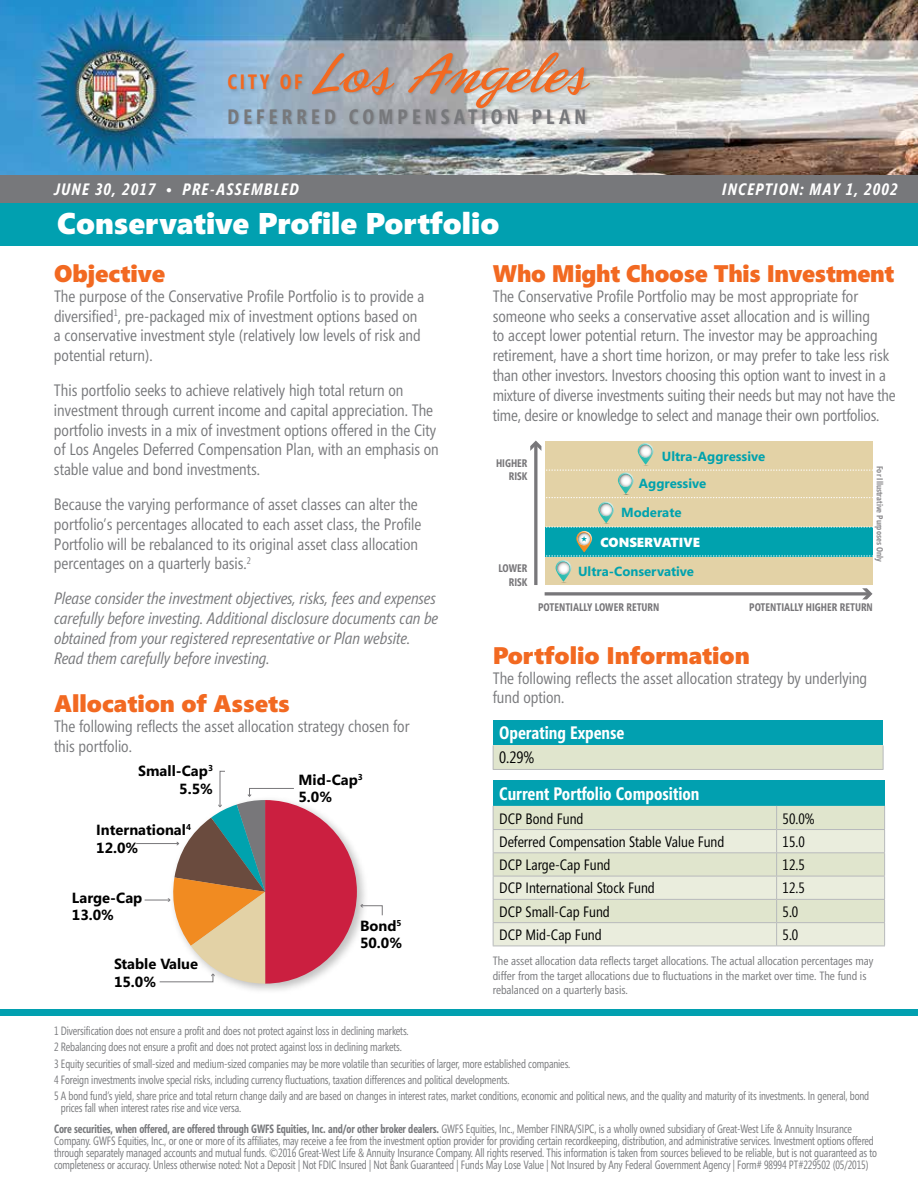
<style>
.page{position:relative;width:918px;height:1188px;background:#fff}
.page>*{position:absolute;margin:0;border:0;box-sizing:border-box;transform-origin:0 0}
.t1{font:57.9px "Phoenix Script FLF";color:#f26921}
.t2{font:900 30px "Segoe";color:#fff}
.t3{font:900 24px "Segoe";color:#f26921}
.t4{font:700 20.7px "Segoe Condensed";letter-spacing:.2em;color:#77787b}
.t5{font:700 20.7px "Segoe Condensed";letter-spacing:.125em;color:#f26921}
.t6{font:700 18px "Segoe Condensed";color:#fff}
.t7{font:16.5px/19.8px "Segoe Condensed";color:#77787b}
.t8{font:italic 16.5px/19.8px "Segoe Condensed";color:#77787b}
.t9{font:italic 700 16.5px "Segoe Condensed";letter-spacing:.075em;color:#fff}
.t10{font:16.5px "Segoe Condensed";color:#000}
.t11{font:15px "Segoe Condensed";color:#000}
.t12{font:700 14.7px/17.7px "Segoe";color:#000}
.t13{font:700 13.2px "Segoe";color:#00a2ae}
.t14{font:900 13.2px "Segoe";color:#fff}
.t15{font:12px/16.4px "Segoe Condensed";letter-spacing:-.01em;color:#77787b;scale:.9 1}
.t16{font:12px/14.4px "Segoe Condensed";letter-spacing:-.01em;color:#77787b}
.t17{font:700 10.95px/13.2px "Segoe Condensed";color:#78777a;text-align:right}
.t18{font:700 8.85px "Segoe Condensed";color:#78777a}
.s1{font-weight:700}
</style>
<div class="page">
<img style="left:0;top:0;width:918px;height:176px">
<div style="left:228px;top:74px;width:77px;height:19px;background:#000;opacity:.15"></div>
<div style="left:311px;top:52px;width:282px;height:59px;background:#000;opacity:.15"></div>
<div style="left:228px;top:108px;width:360px;height:19px;background:#000;opacity:.15"></div>
<div style="left:0;top:1009px;width:918px;height:6px;background:#01a0b0"></div>
<div style="left:0;top:203px;width:918px;height:42px;background:#01a0b0"></div>
<div style="left:0;top:176px;width:918px;height:27px;background:#77787b"></div>
<div style="left:493px;top:720px;width:390px;height:25px;background:#01a0b0"></div>
<div style="left:493px;top:745px;width:390px;height:24px;background:#e0e5cd"></div>
<svg style="left:493px;top:745px;width:1px;height:24px"></svg>
<svg style="left:883px;top:745px;width:1px;height:24px"></svg>
<hr style="left:493px;top:769px;width:391px;height:1px;background:#b7b9bb">
<div style="left:493px;top:780px;width:392px;height:26px;background:#01a0b0"></div>
<div style="left:494px;top:806px;width:390px;height:23px;background:#e0e5cd"></div>
<svg style="left:494px;top:830px;width:390px;height:116px;background:#e5e9d6"></svg>
<hr style="left:493px;top:876px;width:284px;height:1px;background:#b7b9bb">
<hr style="left:777px;top:876px;width:108px;height:1px;background:#b7b9bb">
<hr style="left:493px;top:899px;width:284px;height:1px;background:#b7b9bb">
<hr style="left:777px;top:899px;width:108px;height:1px;background:#b7b9bb">
<hr style="left:493px;top:922px;width:284px;height:1px;background:#b7b9bb">
<hr style="left:777px;top:922px;width:108px;height:1px;background:#b7b9bb">
<hr style="left:493px;top:946px;width:284px;height:1px;background:#b7b9bb">
<hr style="left:777px;top:946px;width:108px;height:1px;background:#b7b9bb">
<hr style="left:493px;top:829px;width:284px;height:1px;background:#b7b9bb">
<svg style="left:493px;top:806px;width:1px;height:140px"></svg>
<hr style="left:777px;top:829px;width:108px;height:1px;background:#b7b9bb">
<svg style="left:776px;top:806px;width:1px;height:140px"></svg>
<svg style="left:884px;top:806px;width:1px;height:140px"></svg>
<hr style="left:493px;top:852px;width:284px;height:1px;background:#b7b9bb">
<hr style="left:777px;top:852px;width:108px;height:1px;background:#b7b9bb">
<hr style="left:136px;top:843px;width:42px;height:1px;background:#78777a">
<svg style="left:145px;top:770px;width:238px;height:214px"></svg>
<svg style="left:530px;top:441px;width:343px;height:158px;background:#bacbb0"></svg>
<h1 class="t1" style="left:309px;top:44px;width:280px">Los Angeles</h1>
<h3 class="t4" style="left:227px;top:105px;width:361px">DEFERRED COMPENSATION PLAN</h3>
<h3 class="t5" style="left:227px;top:70px;width:77px">CITY OF</h3>
<h3 class="t9" style="left:54px;top:179px;width:246px">JUNE 30, 2017 • PRE-ASSEMBLED</h3>
<h3 class="t9" style="left:722px;top:179px;width:177px">INCEPTION: MAY 1, 2002</h3>
<h2 class="t2" style="left:57px;top:206px;width:444px">Conservative Profile Portfolio</h2>
<h3 class="t3" style="left:54px;top:260px;width:113px">Objective</h3>
<h3 class="t7" style="left:54px;top:286px;width:372px">The purpose of the Conservative Profile Portfolio is to provide a diversified<sup>1</sup>, pre-packaged mix of investment options based on a conservative investment style (relatively low levels of risk and potential return).</h3>
<p class="t7" style="left:54px;top:380px;width:386px">This portfolio seeks to achieve relatively high total return on investment through current income and capital appreciation. The portfolio invests in a mix of investment options offered in the City of Los Angeles Deferred Compensation Plan, with an emphasis on stable value and bond investments.</p>
<h3 class="t7" style="left:54px;top:494px;width:369px">Because the varying performance of asset classes can alter the portfolio’s percentages allocated to each asset class, the Profile Portfolio will be rebalanced to its original asset class allocation percentages on a quarterly basis.<sup>2</sup></h3>
<p class="t8" style="left:54px;top:589px;width:386px">Please consider the investment objectives, risks, fees and expenses carefully before investing. Additional disclosure documents can be obtained from your registered representative or Plan website.<br>Read them carefully before investing.</p>
<h3 class="t3" style="left:54px;top:690px;width:237px">Allocation of Assets</h3>
<h3 class="t7" style="left:54px;top:716px;width:357px">The following reflects the asset allocation strategy chosen for this portfolio.</h3>
<h3 class="t3" style="left:493px;top:260px;width:403px">Who Might Choose This Investment</h3>
<p class="t7" style="left:493px;top:286px;width:404px">The Conservative Profile Portfolio may be most appropriate for someone who seeks a conservative asset allocation and is willing<br>to accept lower potential return. The investor may be approaching retirement, have a short time horizon, or may prefer to take less risk than other investors. Investors choosing this option want to invest in a mixture of diverse investments suiting their needs but may not have the time, desire or knowledge to select and manage their own portfolios.</p>
<p class="t13" style="left:662px;top:447px;width:105px">Ultra-Aggressive</p>
<p class="t17" style="left:496px;top:457px;width:33px">HIGHER</p>
<p class="t18" style="left:885px;top:466px;width:97px;rotate:90deg">For Illustrative Purposes Only</p>
<p class="t17" style="left:509px;top:470px;width:20px">RISK</p>
<p class="t13" style="left:639px;top:474px;width:69px">Aggressive</p>
<p class="t13" style="left:621px;top:503px;width:62px">Moderate</p>
<p class="t14" style="left:601px;top:535px;width:101px">CONSERVATIVE</p>
<p class="t17" style="left:498px;top:562px;width:31px">LOWER<br>RISK</p>
<p class="t13" style="left:578px;top:562px;width:118px">Ultra-Conservative</p>
<p class="t17" style="left:538px;top:600px;width:123px">POTENTIALLY LOWER RETURN</p>
<p class="t17" style="left:749px;top:600px;width:125px">POTENTIALLY HIGHER RETURN</p>
<h3 class="t3" style="left:493px;top:641px;width:259px">Portfolio Information</h3>
<h3 class="t7" style="left:493px;top:668px;width:376px">The following reflects the asset allocation strategy by underlying fund option.</h3>
<h3 class="t6" style="left:499px;top:723px;width:127px">Operating Expense</h3>
<h3 class="t10" style="left:499px;top:748px;width:37px">0.29%</h3>
<h3 class="t6" style="left:499px;top:783px;width:202px">Current Portfolio Composition</h3>
<p class="t11" style="left:499px;top:810px;width:86px">DCP Bond Fund</p>
<p class="t11" style="left:783px;top:810px;width:34px">50.0%</p>
<p class="t11" style="left:499px;top:833px;width:227px">Deferred Compensation Stable Value Fund</p>
<p class="t11" style="left:783px;top:833px;width:24px">15.0</p>
<p class="t11" style="left:499px;top:856px;width:113px">DCP Large-Cap Fund</p>
<p class="t11" style="left:783px;top:856px;width:24px">12.5</p>
<p class="t11" style="left:499px;top:879px;width:157px">DCP International Stock Fund</p>
<p class="t11" style="left:783px;top:879px;width:24px">12.5</p>
<p class="t11" style="left:499px;top:903px;width:112px">DCP Small-Cap Fund</p>
<p class="t11" style="left:783px;top:903px;width:17px">5.0</p>
<p class="t11" style="left:499px;top:926px;width:104px">DCP Mid-Cap Fund</p>
<p class="t11" style="left:783px;top:926px;width:17px">5.0</p>
<p class="t16" style="left:493px;top:954px;width:382px">The asset allocation data reflects target allocations. The actual allocation percentages may differ from the target allocations due to fluctuations in the market over time. The fund is rebalanced on a quarterly basis.</p>
<p class="t12" style="left:138px;top:761px;width:76px;text-align:right">Small-Cap<sup>3<br></sup>5.5%</p>
<p class="t12" style="left:96px;top:820px;width:96px">International<sup>4<br></sup>12.0%</p>
<p class="t12" style="left:72px;top:888px;width:72px">Large-Cap<br>13.0%</p>
<p class="t12" style="left:114px;top:955px;width:86px">Stable Value<br>15.0%</p>
<p class="t12" style="left:298px;top:770px;width:66px">Mid-Cap<sup>3<br></sup>5.0%</p>
<p class="t12" style="left:360px;top:916px;width:44px">Bond<sup>5<br></sup>50.0%</p>
<p class="t15" style="left:54px;top:1023px;width:907px">1 Diversification does not ensure a profit and does not protect against loss in declining markets.<br>2 Rebalancing does not ensure a profit and does not protect against loss in declining markets.<br>3 Equity securities of small-sized and medium-sized companies may be more volatile than securities of larger, more established companies.<br>4 Foreign investments involve special risks, including currency fluctuations, taxation differences and political developments.<br>5 A bond fund’s yield, share price and total return change daily and are based on changes in interest rates, market conditions, economic and political news, and the quality and maturity of its investments. In general, bond</p>
<p class="t15" style="left:61px;top:1100px;width:202px">prices fall when interest rates rise and vice versa.</p>
<p class="t15" style="left:54px;top:1123px;width:916px;line-height:12px"><span class="s1">Core securities, when offered, are offered through GWFS Equities, Inc. and/or other broker dealers.</span> GWFS Equities, Inc., Member FINRA/SIPC, is a wholly owned subsidiary of Great-West Life &amp; Annuity Insurance Company. GWFS Equities, Inc., or one or more of its affiliates, may receive a fee from the investment option provider for providing certain recordkeeping, distribution, and administrative services. Investment options offered through separately managed accounts and mutual funds. ©2016 Great-West Life &amp; Annuity Insurance Company. All rights reserved. This information is taken from sources believed to be reliable, but is not guaranteed as to completeness or accuracy. Unless otherwise noted: Not a Deposit | Not FDIC Insured | Not Bank Guaranteed | Funds May Lose Value | Not Insured by Any Federal Government Agency | Form# 98994 PT#229502 (05/2015)</p>
</div>
